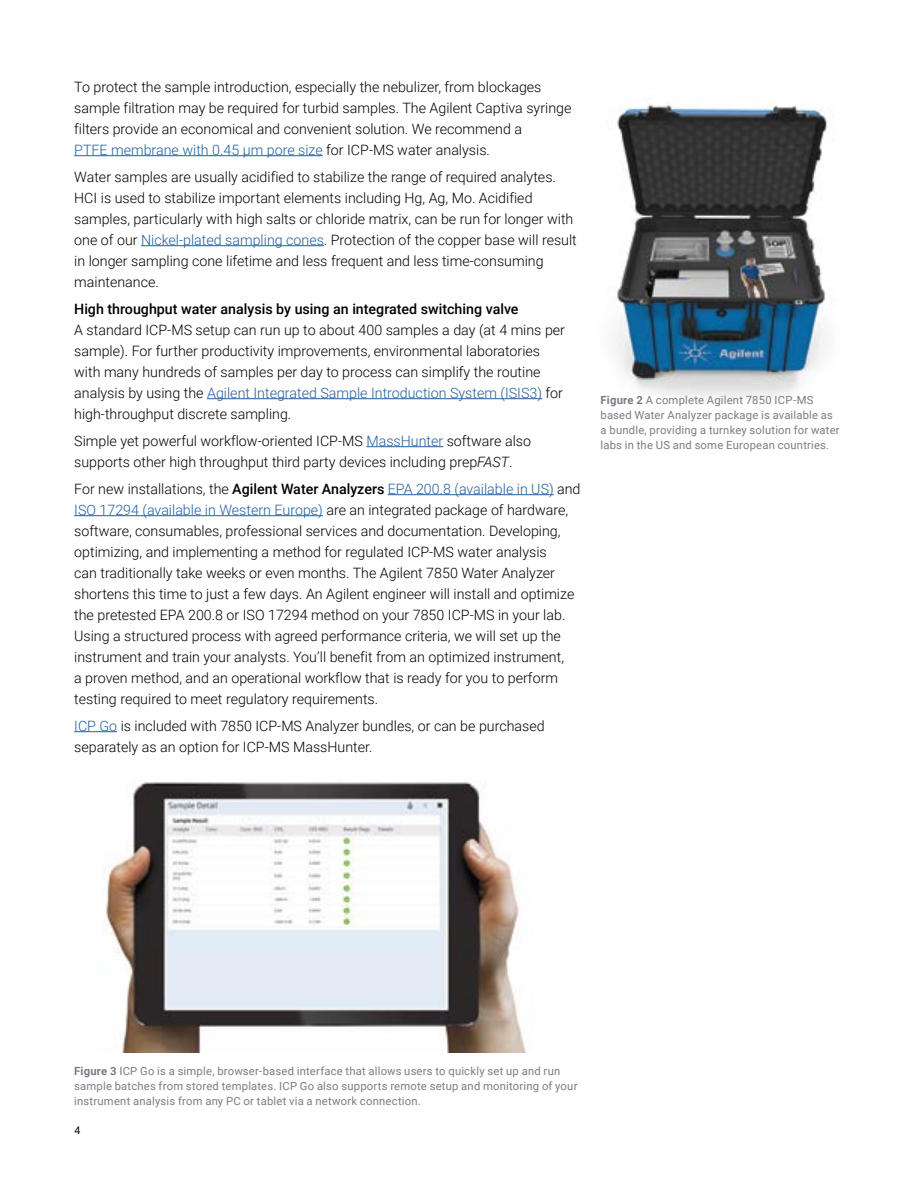
<style>
.page{position:relative;width:918px;height:1188px;background:#fff}
.page>*{position:absolute;margin:0;border:0;box-sizing:border-box;transform-origin:0 0}
.t1{font:300 14.25px/21px "Roboto";color:#000}
.t2{font:500 14.25px "Roboto";color:#000}
.t3{font:11.25px/15px "Roboto";letter-spacing:.02em;color:#797d82}
.t4{font:10.5px "Roboto";color:#000}
.s1{color:#215e9e}
.s2{font-style:italic}
.s3{font-weight:500}
.s4{font-weight:700}
</style>
<div class="page">
<img style="left:607px;top:104px;width:220px;height:294px">
<img style="left:104px;top:781px;width:422px;height:272px">
<hr style="left:74px;top:155px;width:249px;height:1px;background:#215e9e">
<hr style="left:141px;top:245px;width:183px;height:1px;background:#215e9e">
<hr style="left:207px;top:398px;width:335px;height:1px;background:#215e9e">
<hr style="left:366px;top:446px;width:77px;height:1px;background:#215e9e">
<hr style="left:388px;top:494px;width:166px;height:1px;background:#215e9e">
<hr style="left:74px;top:515px;width:249px;height:1px;background:#215e9e">
<hr style="left:74px;top:731px;width:43px;height:1px;background:#215e9e">
<p class="t1" style="left:74px;top:76px;width:499px">To protect the sample introduction, especially the nebulizer, from blockages sample filtration may be required for turbid samples. The Agilent Captiva syringe filters provide an economical and convenient solution. We recommend a<br><span class="s1">PTFE membrane with 0.45 µm pore size</span> for ICP-MS water analysis.</p>
<p class="t1" style="left:74px;top:166px;width:504px">Water samples are usually acidified to stabilize the range of required analytes.<br>HCI is used to stabilize important elements including Hg, Ag, Mo. Acidified samples, particularly with high salts or chloride matrix, can be run for longer with one of our <span class="s1">Nickel-plated sampling cones</span>. Protection of the copper base will result in longer sampling cone lifetime and less frequent and less time-consuming maintenance.</p>
<p class="t2" style="left:74px;top:299px;width:446px">High throughput water analysis by using an integrated switching valve</p>
<p class="t1" style="left:74px;top:319px;width:492px">A standard ICP-MS setup can run up to about 400 samples a day (at 4 mins per sample). For further productivity improvements, environmental laboratories with many hundreds of samples per day to process can simplify the routine analysis by using the <span class="s1">Agilent Integrated Sample Introduction System (ISIS3)</span> for high-throughput discrete sampling.</p>
<p class="t1" style="left:74px;top:430px;width:458px">Simple yet powerful workflow-oriented ICP-MS <span class="s1">MassHunter</span> software also supports other high throughput third party devices including prep<span class="s2">FAST</span>.</p>
<p class="t1" style="left:74px;top:478px;width:508px">For new installations, the <span class="s3">Agilent Water Analyzers</span> <span class="s1">EPA 200.8 (available in US)</span> and <span class="s1">ISO 17294 (available in Western Europe)</span> are an integrated package of hardware, software, consumables, professional services and documentation. Developing, optimizing, and implementing a method for regulated ICP-MS water analysis<br>can traditionally take weeks or even months. The Agilent 7850 Water Analyzer shortens this time to just a few days. An Agilent engineer will install and optimize the pretested EPA 200.8 or ISO 17294 method on your 7850 ICP-MS in your lab.<br>Using a structured process with agreed performance criteria, we will set up the instrument and train your analysts. You’ll benefit from an optimized instrument,<br>a proven method, and an operational workflow that is ready for you to perform testing required to meet regulatory requirements.</p>
<p class="t1" style="left:74px;top:715px;width:472px"><span class="s1">ICP Go</span> is included with 7850 ICP-MS Analyzer bundles, or can be purchased separately as an option for ICP-MS MassHunter.</p>
<p class="t3" style="left:601px;top:392px;width:241px"><span class="s4">Figure 2</span> A complete Agilent 7850 ICP-MS based Water Analyzer package is available as a bundle, providing a turnkey solution for water labs in the US and some European countries.</p>
<p class="t3" style="left:74px;top:1063px;width:505px"><span class="s4">Figure 3</span> ICP Go is a simple, browser-based interface that allows users to quickly set up and run sample batches from stored templates. ICP Go also supports remote setup and monitoring of your instrument analysis from any PC or tablet via a network connection.</p>
<p class="t4" style="left:75px;top:1123px;width:7px">4</p>
</div>
